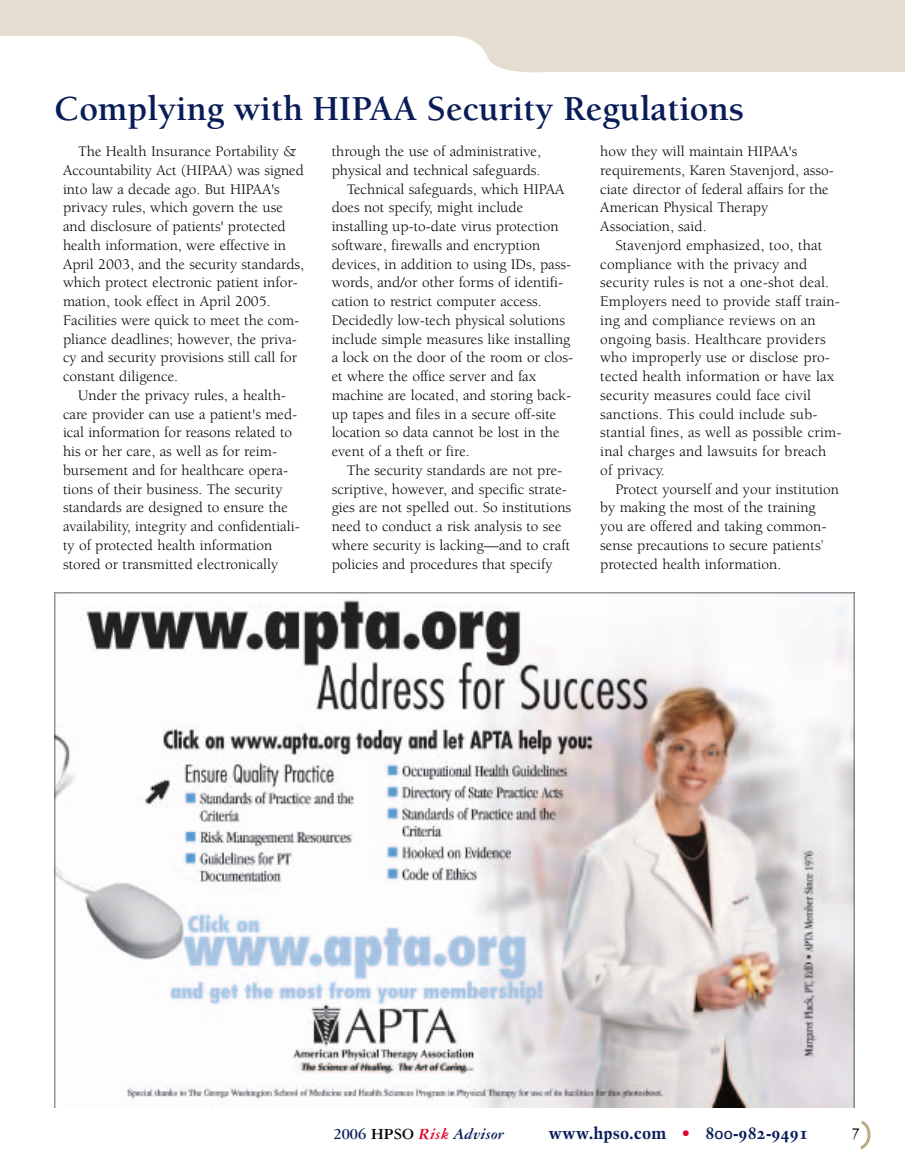
<style>
.page{position:relative;width:905px;height:1175px;background:#fff}
.page>*{position:absolute;margin:0;border:0;box-sizing:border-box;transform-origin:0 0}
.t1{font:700 36px "Berkeley";color:#091c58}
.t2{font:16.5px "Trump Mediaeval Bold Os F";color:#091c58}
.t3{font:italic 700 16.5px "Garamond Three";color:#091c58}
.t4{font:15px/18.8px "Berkeley";color:#000}
.t5{font:15px "Trump Mediaeval";color:#000}
.s1{font-style:normal}
.s2{font-style:normal;color:#000}
.s3{color:#e1012c}
</style>
<div class="page">
<svg style="left:860px;top:1120px;width:11px;height:30px"></svg>
<img style="left:55px;top:592px;width:799px;height:515px">
<svg style="left:0;top:0;width:904px;height:73px;fill:#e5ded0"></svg>
<h1 class="t1" style="left:54px;top:94px;width:691px">Complying with HIPAA Security Regulations</h1>
<p class="t4" style="left:63px;top:143px;width:243px;text-indent:15px">The Health Insurance Portability &amp; Accountability Act (HIPAA) was signed into law a decade ago. But HIPAA's privacy rules, which govern the use and disclosure of patients' protected health information, were effective in April 2003, and the security standards, which protect electronic patient infor&shy;mation, took effect in April 2005.<br>Facilities were quick to meet the com&shy;pliance deadlines; however, the priva&shy;cy and security provisions still call for constant diligence.</p>
<p class="t4" style="left:63px;top:387px;width:238px;text-indent:15px">Under the privacy rules, a health&shy;care provider can use a patient's med&shy;ical information for reasons related to his or her care, as well as for reim&shy;bursement and for healthcare opera&shy;tions of their business. The security standards are designed to ensure the availability, integrity and confidentiali&shy;ty of protected health information stored or transmitted electronically</p>
<p class="t4" style="left:332px;top:143px;width:211px">through the use of administrative,</p>
<p class="t4" style="left:332px;top:162px;width:210px">physical and technical safeguards.</p>
<p class="t4" style="left:347px;top:181px;width:219px">Technical safeguards, which HIPAA</p>
<p class="t4" style="left:332px;top:199px;width:193px">does not specify, might include</p>
<p class="t4" style="left:332px;top:218px;width:228px">installing up-to-date virus protection</p>
<p class="t4" style="left:332px;top:237px;width:210px">software, firewalls and encryption</p>
<p class="t4" style="left:332px;top:256px;width:241px">devices, in addition to using IDs, pass-</p>
<p class="t4" style="left:332px;top:274px;width:233px">words, and/or other forms of identifi-</p>
<p class="t4" style="left:332px;top:293px;width:211px">cation to restrict computer access.</p>
<p class="t4" style="left:332px;top:312px;width:235px">Decidedly low-tech physical solutions</p>
<p class="t4" style="left:332px;top:331px;width:240px">include simple measures like installing</p>
<p class="t4" style="left:332px;top:349px;width:243px">a lock on the door of the room or clos-</p>
<p class="t4" style="left:332px;top:368px;width:206px">et where the office server and fax</p>
<p class="t4" style="left:332px;top:387px;width:241px">machine are located, and storing back-</p>
<p class="t4" style="left:332px;top:406px;width:226px">up tapes and files in a secure off-site</p>
<p class="t4" style="left:332px;top:424px;width:229px">location so data cannot be lost in the</p>
<p class="t4" style="left:332px;top:443px;width:140px">event of a theft or fire.</p>
<p class="t4" style="left:347px;top:462px;width:217px">The security standards are not pre-</p>
<p class="t4" style="left:332px;top:481px;width:237px">scriptive, however, and specific strate-</p>
<p class="t4" style="left:332px;top:499px;width:241px">gies are not spelled out. So institutions</p>
<p class="t4" style="left:332px;top:518px;width:231px">need to conduct a risk analysis to see</p>
<p class="t4" style="left:332px;top:537px;width:240px">where security is lacking—and to craft</p>
<p class="t4" style="left:332px;top:556px;width:222px">policies and procedures that specify</p>
<p class="t4" style="left:600px;top:143px;width:235px">how they will maintain HIPAA's requirements, Karen Stavenjord, asso&shy;ciate director of federal affairs for the<br>American Physical Therapy<br>Association, said.</p>
<p class="t4" style="left:600px;top:237px;width:243px;text-indent:15px">Stavenjord emphasized, too, that compliance with the privacy and security rules is not a one-shot deal.<br>Employers need to provide staff train&shy;ing and compliance reviews on an ongoing basis. Healthcare providers who improperly use or disclose pro&shy;tected health information or have lax security measures could face civil sanctions. This could include sub&shy;stantial fines, as well as possible crim&shy;inal charges and lawsuits for breach of privacy.</p>
<p class="t4" style="left:600px;top:481px;width:240px;text-indent:15px">Protect yourself and your institution by making the most of the training you are offered and taking common&shy;sense precautions to secure patients’ protected health information.</p>
<p class="t3" style="left:333px;top:1127px;width:172px"><span class="s1">2006</span> <span class="s2">HPSO</span> <span class="s3">Risk</span> Advisor</p>
<p class="t2" style="left:548px;top:1126px;width:261px">www.hpso.com <span class="s3">•</span> 800-982-9491</p>
<p class="t5" style="left:851px;top:1124px;width:10px">7</p>
</div>
